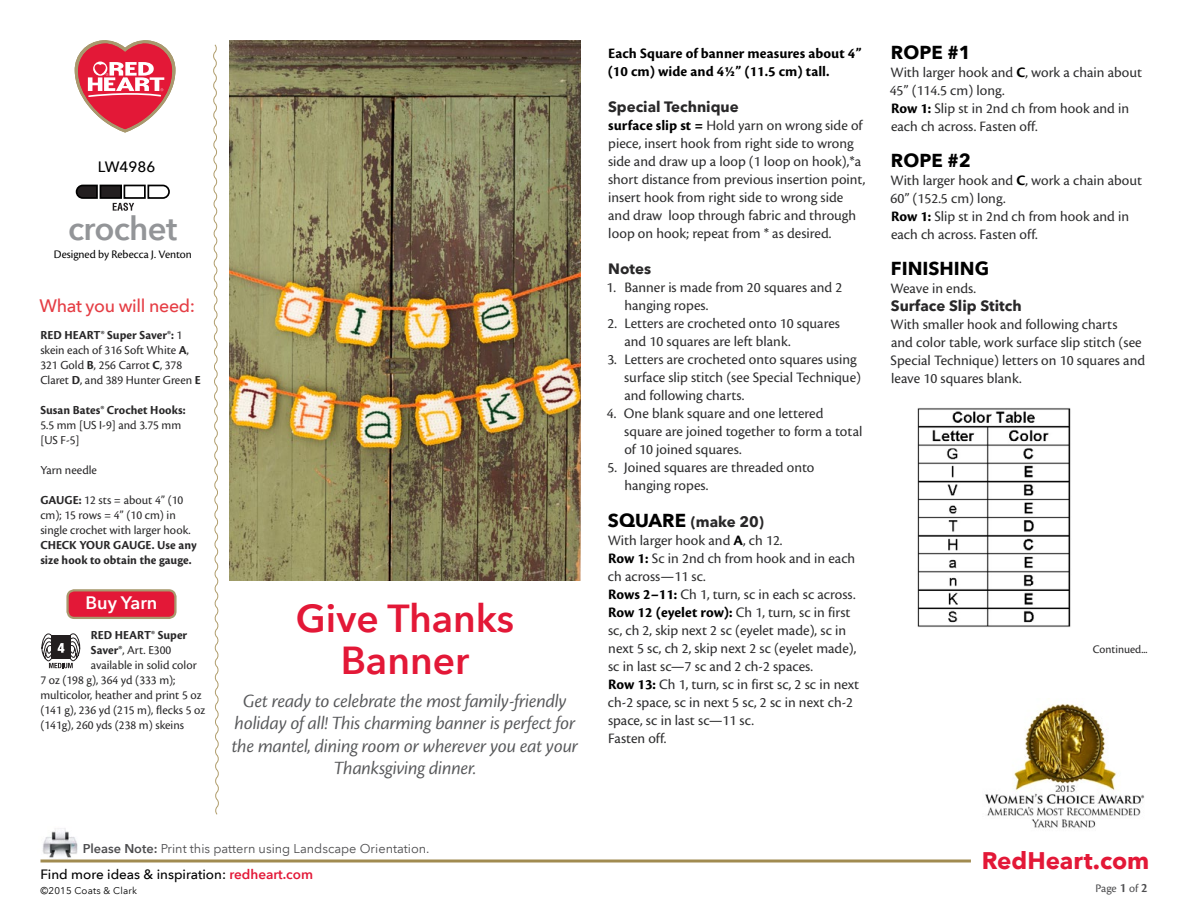
<style>
.page{position:relative;width:1188px;height:918px;background:#fff}
.page>*{position:absolute;margin:0;border:0;box-sizing:border-box;transform-origin:0 0}
.t1{font:600 39px/42px "Avenir Next LT Pro";color:#e31837;text-align:center}
.t2{font:600 33px "Avenir Next LT Pro";letter-spacing:-.02em;color:#939598}
.t3{font:700 24px "Avenir Next LT Pro";color:#e31837}
.t4{font:19.5px/22.5px "Cronos Pro Disp It";letter-spacing:-.005em;color:#58595b;text-align:center}
.t5{font:700 18.75px "Avenir Next LT Pro";color:#000}
.t6{font:500 18px "Avenir Next LT Pro";letter-spacing:-.02em;color:#e53d44}
.t7{font:600 18px "Avenir Next LT Pro";color:#fff}
.t8{font:15px/18px "Cronos Pro";color:#2e2e2f}
.t9{font:700 15px/18px "Cronos Pro";letter-spacing:.005em;color:#000}
.t10{font:700 15px "Avenir Next LT Pro";color:#292829}
.t11{font:500 15px "Avenir Next LT Pro";color:#000}
.t12{font:500 13.5px "Avenir Next LT Pro";color:#000}
.t13{font:12.75px/15px "Cronos Pro";color:#292829}
.t14{font:700 12.75px/15px "Cronos Pro";letter-spacing:.005em;color:#292829}
.t15{font:12.75px "Avenir Next LT Pro";color:#4d4d4f}
.t16{font:12px "Cronos Pro Subh";color:#000}
.t17{font:12px "Cronos Pro";color:#292829}
.t18{font:12px "Cronos Pro";color:#4d4d4f}
.t19{font:9.75px "Avenir Next LT Pro";letter-spacing:.02em;color:#000}
.s1{font-weight:700}
.s2{font-weight:600}
.s3{font-weight:600;color:#e31837}
.s4{font-weight:700;color:#000}
.s5{font-size:18.75px;color:#000}
.s6{font-family:"Cronos Pro Semibold Subh";font-size:13.5px}
</style>
<div class="page">
<hr style="left:40px;top:860px;width:931px;height:2px;background:#a18b50">
<img style="left:42px;top:828px;width:36px;height:30px">
<svg style="left:75px;top:40px;width:100px;height:92px"></svg>
<svg style="left:76px;top:184px;width:94px;height:27px"></svg>
<svg style="left:213px;top:44px;width:6px;height:771px"></svg>
<div style="left:68px;top:590px;width:107px;height:28px;background:#e31837;border-radius:7px"></div>
<div style="left:66px;top:589px;width:111px;height:30px;border:2px solid #a8996e;border-radius:7px"></div>
<svg style="left:41px;top:633px;width:40px;height:35px"></svg>
<img style="left:230px;top:40px;width:350px;height:540px">
<img style="left:917px;top:408px;width:154px;height:219px">
<img style="left:985px;top:704px;width:160px;height:124px">
<p class="t11" style="left:98px;top:158px;width:59px">LW4986</p>
<h2 class="t2" style="left:68px;top:208px;width:111px">crochet</h2>
<p class="t16" style="left:54px;top:248px;width:140px">Designed by Rebecca J. Venton</p>
<p class="t6" style="left:40px;top:295px;width:157px">What you will need:</p>
<p class="t13" style="left:40px;top:328px;width:162px"><span class="s1">RED HEART® Super Saver®:</span> 1 skein each of 316 Soft White <span class="s1">A</span>,<br>321 Gold <span class="s1">B</span>, 256 Carrot <span class="s1">C</span>, 378<br>Claret <span class="s1">D</span>, and 389 Hunter Green <span class="s1">E</span></p>
<p class="t14" style="left:40px;top:403px;width:147px">Susan Bates® Crochet Hooks:</p>
<p class="t13" style="left:40px;top:418px;width:142px">5.5 mm [US I-9] and 3.75 mm [US F-5]</p>
<p class="t13" style="left:40px;top:463px;width:58px">Yarn needle</p>
<p class="t13" style="left:40px;top:493px;width:152px"><span class="s1">GAUGE:</span> 12 sts = about 4” (10 cm); 15 rows = 4” (10 cm) in single crochet with larger hook.</p>
<p class="t14" style="left:40px;top:538px;width:158px">CHECK YOUR GAUGE. Use any size hook to obtain the gauge.</p>
<p class="t7" style="left:86px;top:591px;width:73px">Buy Yarn</p>
<p class="t14" style="left:91px;top:628px;width:98px">RED HEART® Super</p>
<p class="t13" style="left:91px;top:643px;width:82px"><span class="s1">Saver®</span>, Art. E300</p>
<p class="t13" style="left:91px;top:658px;width:108px">available in solid color</p>
<p class="t13" style="left:40px;top:673px;width:137px">7 oz (198 g), 364 yd (333 m);</p>
<p class="t13" style="left:40px;top:688px;width:163px">multicolor, heather and print 5 oz</p>
<p class="t13" style="left:40px;top:703px;width:166px">(141 g), 236 yd (215 m), flecks 5 oz</p>
<p class="t13" style="left:40px;top:718px;width:145px">(141g), 260 yds (238 m) skeins</p>
<h1 class="t1" style="left:296px;top:597px;width:220px">Give Thanks<br>Banner</h1>
<h3 class="t4" style="left:232px;top:690px;width:348px">Get ready to celebrate the most family-friendly holiday of all! This charming banner is perfect for the mantel, dining room or wherever you eat your Thanksgiving dinner.</h3>
<p class="t15" style="left:83px;top:841px;width:348px"><span class="s2">Please Note:</span> Print this pattern using Landscape Orientation.</p>
<p class="t19" style="left:40px;top:885px;width:98px">©2015 Coats &amp; Clark</p>
<p class="t12" style="left:40px;top:866px;width:274px">Find more ideas &amp; inspiration: <span class="s3">redheart.com</span></p>
<p class="t9" style="left:608px;top:45px;width:255px">Each Square of banner measures about 4” (10 cm) wide and 4½” (11.5 cm) tall.</p>
<p class="t10" style="left:608px;top:98px;width:132px">Special Technique</p>
<p class="t8" style="left:608px;top:117px;width:259px"><span class="s4">surface slip st =</span> Hold yarn on wrong side of piece, insert hook from right side to wrong side and draw up a loop (1 loop on hook),*a short distance from previous insertion point, insert hook from right side to wrong side and draw loop through fabric and through loop on hook; repeat from * as desired.</p>
<p class="t10" style="left:608px;top:260px;width:44px">Notes</p>
<p class="t8" style="left:625px;top:279px;width:219px;text-indent:-18px">1. Banner is made from 20 squares and 2 hanging ropes.</p>
<p class="t8" style="left:624px;top:315px;width:217px;text-indent:-17px">2. Letters are crocheted onto 10 squares and 10 squares are left blank.</p>
<p class="t8" style="left:624px;top:351px;width:238px;text-indent:-17px">3. Letters are crocheted onto squares using surface slip stitch (see Special Technique) and following charts.</p>
<p class="t8" style="left:624px;top:405px;width:240px;text-indent:-17px">4. One blank square and one lettered square are joined together to form a total of 10 joined squares.</p>
<p class="t8" style="left:625px;top:459px;width:191px;text-indent:-17px">5. Joined squares are threaded onto hanging ropes.</p>
<p class="t10" style="left:608px;top:512px;width:158px"><span class="s5">SQUARE</span> (make 20)</p>
<p class="t8" style="left:608px;top:531px;width:253px">With larger hook and <span class="s4">A</span>, ch 12.<br><span class="s4">Row 1:</span> Sc in 2nd ch from hook and in each ch across—11 sc.<br><span class="s4">Rows 2–11:</span> Ch 1, turn, sc in each sc across.<br><span class="s4">Row 12 (eyelet row):</span> Ch 1, turn, sc in first sc, ch 2, skip next 2 sc (eyelet made), sc in next 5 sc, ch 2, skip next 2 sc (eyelet made), sc in last sc—7 sc and 2 ch-2 spaces.<br><span class="s4">Row 13:</span> Ch 1, turn, sc in first sc, 2 sc in next ch-2 space, sc in next 5 sc, 2 sc in next ch-2 space, sc in last sc—11 sc.<br>Fasten off.</p>
<p class="t5" style="left:891px;top:40px;width:81px">ROPE #1</p>
<p class="t8" style="left:890px;top:63px;width:254px">With larger hook and <span class="s4">C</span>, work a chain about<br>45” (114.5 cm) long.<br><span class="s4">Row 1:</span> Slip st in 2nd ch from hook and in each ch across. Fasten off.</p>
<p class="t5" style="left:891px;top:148px;width:81px">ROPE #2</p>
<p class="t8" style="left:890px;top:171px;width:253px">With larger hook and <span class="s4">C</span>, work a chain about<br>60” (152.5 cm) long.<br><span class="s4">Row 1:</span> Slip st in 2nd ch from hook and in each ch across. Fasten off.</p>
<p class="t5" style="left:891px;top:256px;width:100px">FINISHING</p>
<p class="t8" style="left:891px;top:279px;width:87px">Weave in ends.</p>
<p class="t10" style="left:891px;top:296px;width:132px">Surface Slip Stitch</p>
<p class="t8" style="left:891px;top:315px;width:256px">With smaller hook and following charts<br>and color table, work surface slip stitch (see Special Technique) letters on 10 squares and leave 10 squares blank.</p>
<p class="t17" style="left:1093px;top:642px;width:56px">Continued...</p>
<h3 class="t3" style="left:982px;top:846px;width:169px">RedHeart.com</h3>
<p class="t18" style="left:1095px;top:881px;width:54px">Page <span class="s6">1</span> of <span class="s6">2</span></p>
</div>
